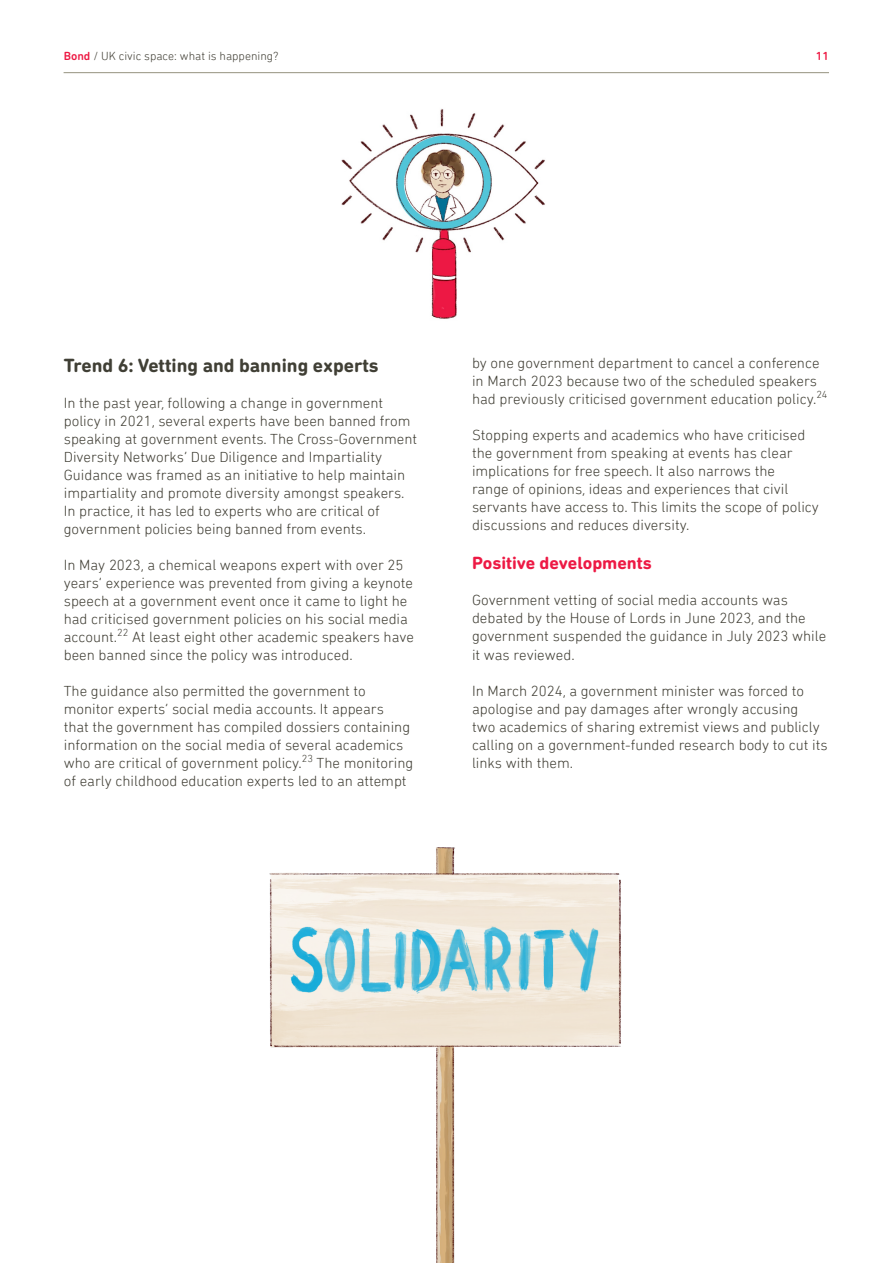
<style>
.page{position:relative;width:893px;height:1263px;background:#fff}
.page>*{position:absolute;margin:0;border:0;box-sizing:border-box;transform-origin:0 0}
.t1{font:700 19.5px "DIN Next Rounded LT Pro";color:#403f35}
.t2{font:700 18px "DIN Next Rounded LT Pro";color:#ed1944}
.t3{font:300 15px/18px "DIN Next Rounded LT Pro";color:#3e3c32}
.t4{font:300 12px "DIN Next Rounded LT Pro";color:#3e3c32}
.t5{font:500 12px "DIN Next Rounded LT Pro";color:#ed1943}
.s1{font-weight:500;color:#ed1943}
</style>
<div class="page">
<hr style="left:64px;top:72px;width:765px;height:1px;background:#95937f">
<img style="left:269px;top:847px;width:353px;height:416px">
<img style="left:341px;top:108px;width:204px;height:211px">
<p class="t4" style="left:64px;top:49px;width:216px"><span class="s1">Bond</span> / UK civic space: what is happening?</p>
<p class="t5" style="left:816px;top:49px;width:15px">11</p>
<p class="t1" style="left:64px;top:354px;width:316px">Trend 6: Vetting and banning experts</p>
<p class="t3" style="left:64px;top:394px;width:355px">In the past year, following a change in government policy in 2021, several experts have been banned from speaking at government events. The Cross-Government Diversity Networks’ Due Diligence and Impartiality Guidance was framed as an initiative to help maintain impartiality and promote diversity amongst speakers.<br>In practice, it has led to experts who are critical of government policies being banned from events.</p>
<p class="t3" style="left:64px;top:556px;width:352px">In May 2023, a chemical weapons expert with over 25 years’ experience was prevented from giving a keynote speech at a government event once it came to light he had criticised government policies on his social media account.<sup>22</sup> At least eight other academic speakers have been banned since the policy was introduced.</p>
<p class="t3" style="left:64px;top:682px;width:351px">The guidance also permitted the government to monitor experts’ social media accounts. It appears<br>that the government has compiled dossiers containing information on the social media of several academics who are critical of government policy.<sup>23</sup> The monitoring of early childhood education experts led to an attempt</p>
<p class="t3" style="left:472px;top:354px;width:357px">by one government department to cancel a conference in March 2023 because two of the scheduled speakers had previously criticised government education policy.<sup>24</sup></p>
<p class="t3" style="left:472px;top:426px;width:348px">Stopping experts and academics who have criticised the government from speaking at events has clear implications for free speech. It also narrows the<br>range of opinions, ideas and experiences that civil servants have access to. This limits the scope of policy discussions and reduces diversity.</p>
<p class="t2" style="left:472px;top:553px;width:181px">Positive developments</p>
<p class="t3" style="left:472px;top:591px;width:356px">Government vetting of social media accounts was debated by the House of Lords in June 2023, and the government suspended the guidance in July 2023 while it was reviewed.</p>
<p class="t3" style="left:472px;top:681px;width:357px">In March 2024, a government minister was forced to apologise and pay damages after wrongly accusing<br>two academics of sharing extremist views and publicly calling on a government-funded research body to cut its links with them.</p>
</div>
